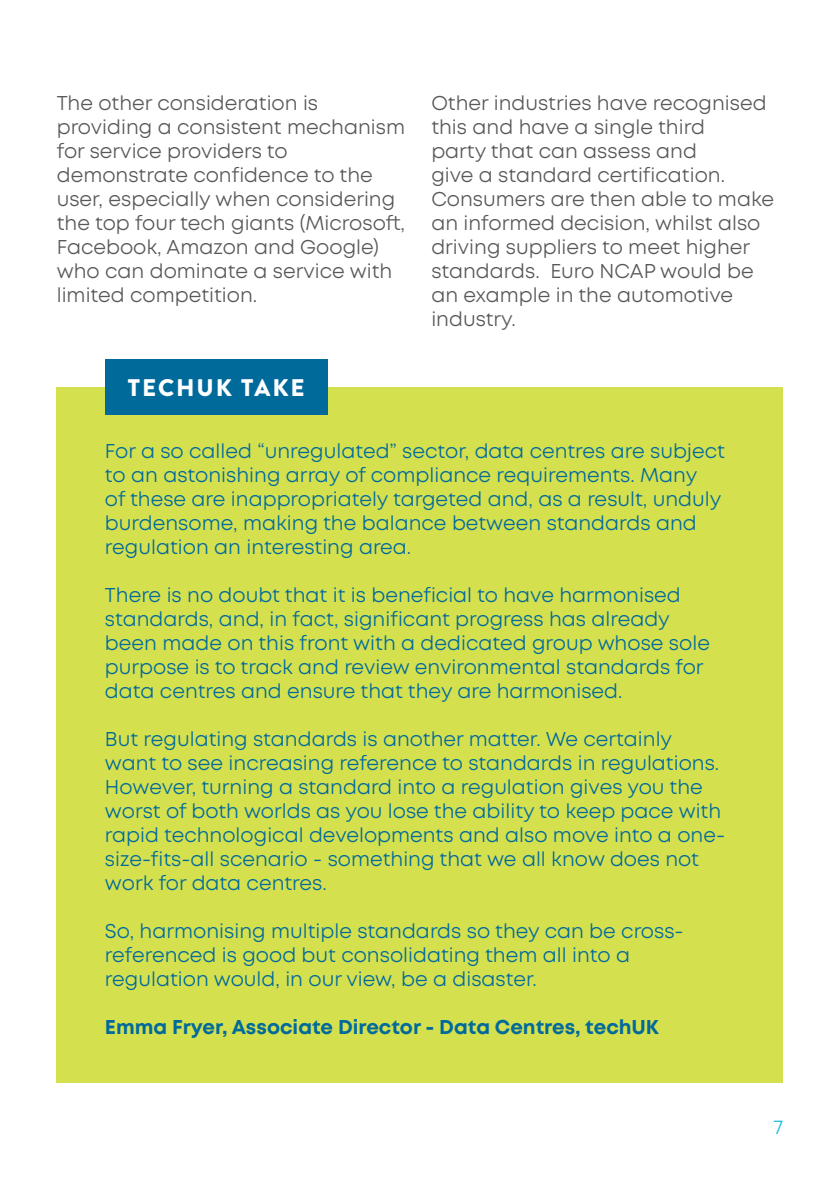
<style>
.page{position:relative;width:840px;height:1191px;background:#fff}
.page>*{position:absolute;margin:0;border:0;box-sizing:border-box;transform-origin:0 0}
.t1{font:900 24px "Brandon Grotesque";letter-spacing:.08em;color:#fff}
.t2{font:20px/24px "Mont";color:#006a9b}
.t3{font:20px/24px "Mont";color:#57585a}
.t4{font:700 20px "Mont";color:#006a9b}
.t5{font:20px "Mont";color:#1abed8}
</style>
<div class="page">
<div style="left:57px;top:387px;width:725px;height:696px;background:#d5e04f"></div>
<div style="left:105px;top:360px;width:222px;height:55px;background:#006a9b"></div>
<p class="t3" style="left:57px;top:91px;width:350px">The other consideration is providing a consistent mechanism for service providers to demonstrate confidence to the user, especially when considering the top four tech giants (Microsoft,<br>Facebook, Amazon and Google) who can dominate a service with limited competition.</p>
<p class="t3" style="left:431px;top:91px;width:344px">Other industries have recognised this and have a single third<br>party that can assess and<br>give a standard certification.<br>Consumers are then able to make an informed decision, whilst also driving suppliers to meet higher standards. Euro NCAP would be an example in the automotive industry.</p>
<p class="t1" style="left:128px;top:370px;width:178px">TECHUK TAKE</p>
<p class="t2" style="left:105px;top:439px;width:621px">For a so called “unregulated” sector, data centres are subject to an astonishing array of compliance requirements. Many<br>of these are inappropriately targeted and, as a result, unduly burdensome, making the balance between standards and regulation an interesting area.</p>
<p class="t2" style="left:105px;top:583px;width:606px">There is no doubt that it is beneficial to have harmonised standards, and, in fact, significant progress has already been made on this front with a dedicated group whose sole purpose is to track and review environmental standards for data centres and ensure that they are harmonised.</p>
<p class="t2" style="left:105px;top:727px;width:621px">But regulating standards is another matter. We certainly want to see increasing reference to standards in regulations.<br>However, turning a standard into a regulation gives you the worst of both worlds as you lose the ability to keep pace with rapid technological developments and also move into a one&shy;size-fits-all scenario - something that we all know does not work for data centres.</p>
<p class="t2" style="left:105px;top:919px;width:580px">So, harmonising multiple standards so they can be cross&shy;referenced is good but consolidating them all into a regulation would, in our view, be a disaster.</p>
<p class="t4" style="left:105px;top:1014px;width:555px">Emma Fryer, Associate Director - Data Centres, techUK</p>
<p class="t5" style="left:773px;top:1114px;width:11px">7</p>
</div>
